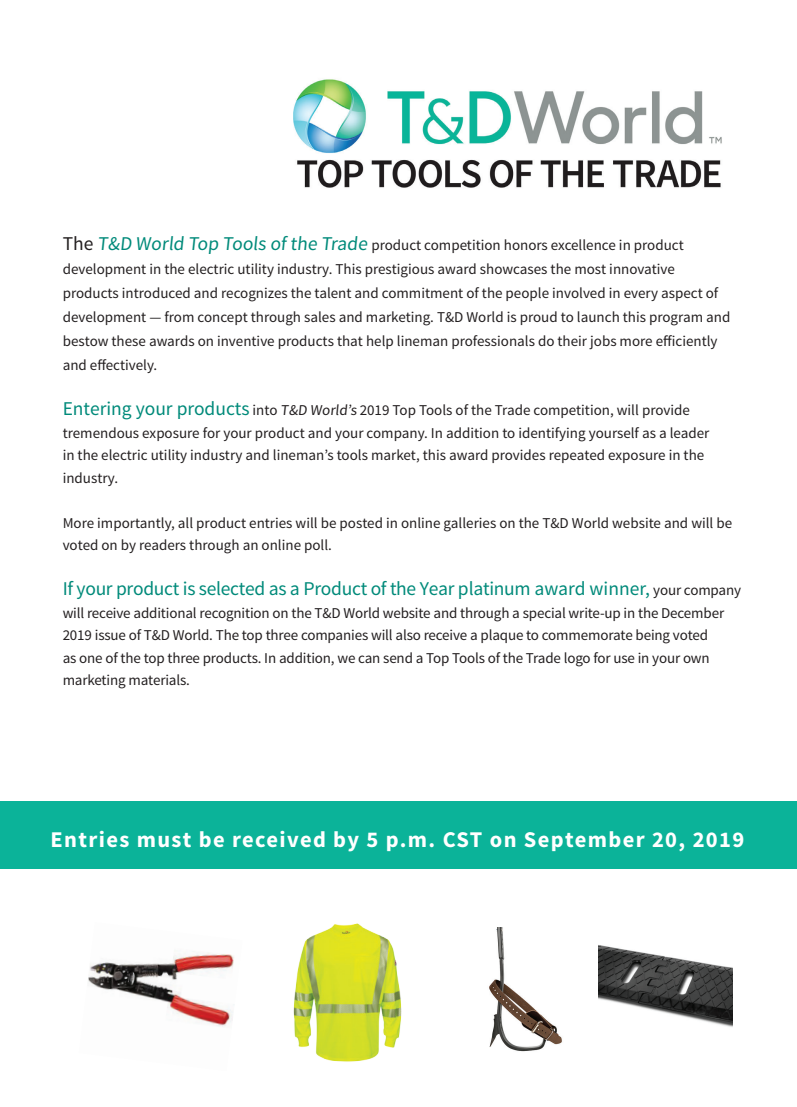
<style>
.page{position:relative;width:797px;height:1107px;background:#fff}
.page>*{position:absolute;margin:0;border:0;box-sizing:border-box;transform-origin:0 0}
.t1{font:700 22.5px "Source Sans Pro";letter-spacing:.06em;color:#fff}
.t2{font:19.5px "Source Sans Pro";letter-spacing:-.015em;color:#008a7a}
.t3{font:15px/22.5px "Source Sans Pro";color:#231f20}
.s1{font-size:19.5px}
.s2{font-size:19.5px;color:#008a7a}
.s3{font-size:15px;color:#231f20}
</style>
<div class="page">
<img style="left:294px;top:79px;width:428px;height:109px">
<div style="left:0;top:802px;width:796px;height:67px;background:#0bb399"></div>
<img style="left:88px;top:951px;width:146px;height:76px">
<img style="left:293px;top:923px;width:109px;height:139px">
<img style="left:489px;top:928px;width:73px;height:124px">
<img style="left:598px;top:945px;width:134px;height:82px">
<p class="t3" style="left:63px;top:234px;width:669px;line-height:24px"><span class="s1">The</span> <span class="s2">T&amp;D World Top Tools of the Trade</span> product competition honors excellence in product development in the electric utility industry. This prestigious award showcases the most innovative products introduced and recognizes the talent and commitment of the people involved in every aspect of development — from concept through sales and marketing. T&amp;D World is proud to launch this program and bestow these awards on inventive products that help lineman professionals do their jobs more efficiently and effectively.</p>
<p class="t3" style="left:63px;top:399px;width:648px"><span class="s2">Entering your products</span> into T&amp;D World’s 2019 Top Tools of the Trade competition, will provide tremendous exposure for your product and your company. In addition to identifying yourself as a leader in the electric utility industry and lineman’s tools market, this award provides repeated exposure in the industry.</p>
<p class="t3" style="left:63px;top:512px;width:671px">More importantly, all product entries will be posted in online galleries on the T&amp;D World website and will be voted on by readers through an online poll.</p>
<h2 class="t2" style="left:63px;top:577px;width:680px">If your product is selected as a Product of the Year platinum award winner, <span class="s3">your company</span></h2>
<p class="t3" style="left:63px;top:602px;width:663px">will receive additional recognition on the T&amp;D World website and through a special write-up in the December 2019 issue of T&amp;D World. The top three companies will also receive a plaque to commemorate being voted as one of the top three products. In addition, we can send a Top Tools of the Trade logo for use in your own marketing materials.</p>
<h1 class="t1" style="left:51px;top:825px;width:695px">Entries must be received by 5 p.m. CST on September 20, 2019</h1>
</div>
